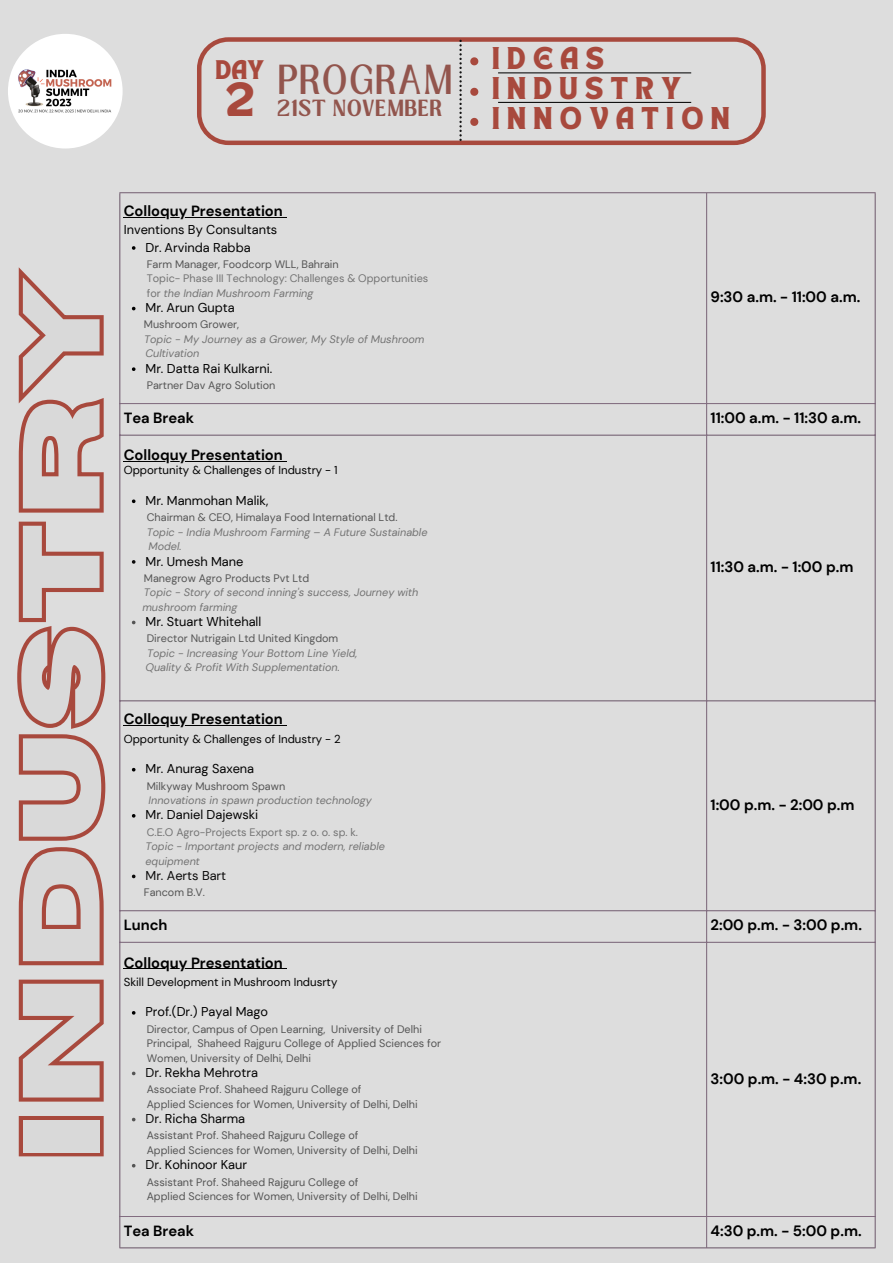
<style>
.page{position:relative;width:893px;height:1264px;background:#fff}
.page>*{position:absolute;margin:0;border:0;box-sizing:border-box;transform-origin:0 0}
.t1{font:700 109.35px "Horizon";letter-spacing:.05em;color:#d9d9d9}
.t2{font:34.65px "TANHEADLINE";color:#a8493d}
.t3{font:32.1px "Loubag";letter-spacing:.06em;color:#92554d}
.t4{font:22.8px "TANHEADLINE";letter-spacing:.325em;color:#a8493d}
.t5{font:19.5px "TANHEADLINE";color:#a8493d}
.t6{font:700 17.85px "Loubag";letter-spacing:.06em;color:#92554d}
.t7{font:700 15px "DM Sans";color:#000}
.t8{font:700 14.7px "DM Sans";color:#000}
.t9{font:12.75px "DM Sans";color:#000}
.t10{font:12.75px "DM Sans";color:#0b0a0a}
.t11{font:11.55px "DM Sans";color:#000}
.t12{font:10.8px "DM Sans";color:#545454}
.t13{font:italic 10.8px "DM Sans";color:#737373}
.t14{font:10.8px "DM Sans";color:#737373}
.s1{font-style:normal}
.s2{font-style:italic}
.s3{color:#0b0a0a}
</style>
<div class="page">
<div style="left:0;top:0;width:892px;height:1262px;background:#ddd"></div>
<svg style="left:17px;top:267px;width:89px;height:890px"></svg>
<svg style="left:132px;top:246px;width:3px;height:4px"></svg>
<svg style="left:132px;top:367px;width:3px;height:4px"></svg>
<hr style="left:124px;top:217px;width:159px;height:1px;background:#000">
<svg style="left:132px;top:499px;width:3px;height:4px"></svg>
<hr style="left:124px;top:460px;width:159px;height:1px;background:#000">
<svg style="left:132px;top:874px;width:3px;height:4px"></svg>
<hr style="left:124px;top:725px;width:159px;height:1px;background:#000">
<hr style="left:124px;top:968px;width:159px;height:1px;background:#000">
<hr style="left:119px;top:193px;width:1px;height:1054px;background:#826c80">
<hr style="left:706px;top:193px;width:1px;height:1054px;background:#826c80">
<hr style="left:874px;top:193px;width:1px;height:1054px;background:#826c80">
<hr style="left:119px;top:192px;width:756px;height:1px;background:#826c80">
<hr style="left:119px;top:403px;width:756px;height:1px;background:#826c80">
<hr style="left:119px;top:434px;width:756px;height:1px;background:#826c80">
<hr style="left:119px;top:700px;width:756px;height:1px;background:#826c80">
<hr style="left:119px;top:910px;width:756px;height:1px;background:#826c80">
<hr style="left:119px;top:941px;width:756px;height:1px;background:#826c80">
<hr style="left:119px;top:1215px;width:756px;height:1px;background:#826c80">
<hr style="left:119px;top:1247px;width:756px;height:1px;background:#826c80">
<img style="left:8px;top:34px;width:115px;height:114px;border-radius:50%">
<svg style="left:197px;top:37px;width:568px;height:108px"></svg>
<svg style="left:459px;top:40px;width:2px;height:101px"></svg>
<svg style="left:470px;top:88px;width:8px;height:8px"></svg>
<svg style="left:470px;top:57px;width:8px;height:8px"></svg>
<hr style="left:498px;top:72px;width:193px;height:1px;background:#131313">
<hr style="left:498px;top:102px;width:193px;height:1px;background:#131313">
<p class="t4" style="left:492px;top:45px;width:113px">IDEAS</p>
<p class="t5" style="left:215px;top:59px;width:50px">DAY</p>
<p class="t2" style="left:226px;top:80px;width:29px">2</p>
<p class="t4" style="left:492px;top:76px;width:191px">INDUSTRY</p>
<p class="t3" style="left:277px;top:54px;width:177px">PROGRAM</p>
<p class="t6" style="left:277px;top:94px;width:167px">21ST NOVEMBER</p>
<p class="t4" style="left:492px;top:106px;width:239px">INNOVATION</p>
<p class="t1" style="left:8px;top:1160px;width:885px;rotate:-90deg">Industry</p>
<p class="t8" style="left:124px;top:202px;width:161px">Colloquy Presentation</p>
<p class="t9" style="left:124px;top:222px;width:155px">Inventions By Consultants</p>
<p class="t12" style="left:147px;top:257px;width:193px">Farm Manager, Foodcorp WLL, Bahrain</p>
<p class="t14" style="left:147px;top:271px;width:283px">Topic- Phase III Technology: Challenges &amp; Opportunities</p>
<p class="t13" style="left:147px;top:286px;width:168px"><span class="s1">for</span> the Indian Mushroom Farming</p>
<p class="t12" style="left:144px;top:318px;width:97px">Mushroom Grower,</p>
<p class="t13" style="left:144px;top:332px;width:282px">Topic - My Journey as a Grower, My Style of Mushroom</p>
<p class="t13" style="left:145px;top:347px;width:55px">Cultivation</p>
<p class="t12" style="left:147px;top:378px;width:130px">Partner Dav Agro Solution</p>
<p class="t9" style="left:145px;top:239px;width:107px">Dr. Arvinda Rabba</p>
<p class="t9" style="left:145px;top:299px;width:91px">Mr. Arun Gupta</p>
<p class="t9" style="left:145px;top:360px;width:128px">Mr. Datta Rai Kulkarni.</p>
<p class="t7" style="left:710px;top:287px;width:151px">9:30 a.m. - 11:00 a.m.</p>
<p class="t8" style="left:124px;top:408px;width:72px">Tea Break</p>
<p class="t7" style="left:710px;top:408px;width:152px">11:00 a.m. - 11:30 a.m.</p>
<p class="t8" style="left:124px;top:445px;width:161px">Colloquy Presentation</p>
<p class="t11" style="left:124px;top:462px;width:215px">Opportunity &amp; Challenges of Industry - 1</p>
<p class="t12" style="left:147px;top:510px;width:252px">Chairman &amp; CEO, Himalaya Food International Ltd.</p>
<p class="t13" style="left:147px;top:525px;width:282px">Topic - India Mushroom Farming – A Future Sustainable</p>
<p class="t13" style="left:149px;top:539px;width:35px">Model.</p>
<p class="t12" style="left:144px;top:571px;width:167px">Manegrow Agro Products Pvt Ltd</p>
<p class="t13" style="left:144px;top:585px;width:276px">Topic - Story of second inning's success, Journey with</p>
<p class="t13" style="left:142px;top:600px;width:97px">mushroom farming</p>
<p class="t12" style="left:147px;top:631px;width:193px">Director Nutrigain Ltd United Kingdom</p>
<p class="t13" style="left:147px;top:646px;width:212px">Topic - Increasing Your Bottom Line Yield,</p>
<p class="t13" style="left:145px;top:660px;width:196px">Quality &amp; Profit With Supplementation.</p>
<p class="t9" style="left:145px;top:492px;width:124px">Mr. Manmohan Malik,</p>
<p class="t9" style="left:145px;top:553px;width:99px">Mr. Umesh Mane</p>
<p class="t9" style="left:145px;top:613px;width:117px">Mr. Stuart Whitehall</p>
<p class="t8" style="left:124px;top:710px;width:161px">Colloquy Presentation</p>
<p class="t11" style="left:124px;top:731px;width:218px">Opportunity &amp; Challenges of Industry - 2</p>
<p class="t9" style="left:145px;top:760px;width:110px">Mr. Anurag Saxena</p>
<p class="t12" style="left:147px;top:779px;width:140px">Milkyway Mushroom Spawn</p>
<p class="t9" style="left:145px;top:806px;width:114px">Mr. Daniel Dajewski</p>
<p class="t13" style="left:149px;top:793px;width:225px">Innovations in spawn production technology</p>
<p class="t14" style="left:147px;top:825px;width:213px">C.E.O Agro-Projects Export sp. z o. o. sp. k.</p>
<p class="t13" style="left:145px;top:839px;width:241px">Topic - Important projects and modern, reliable</p>
<p class="t13" style="left:145px;top:854px;width:56px">equipment</p>
<p class="t12" style="left:144px;top:885px;width:63px">Fancom B.V.</p>
<p class="t10" style="left:145px;top:867px;width:82px">Mr. Aerts Bart</p>
<p class="t7" style="left:710px;top:557px;width:144px">11:30 a.m. - 1:00 p.m</p>
<p class="t7" style="left:710px;top:794px;width:146px">1:00 p.m. - 2:00 p.m</p>
<p class="t8" style="left:124px;top:915px;width:45px">Lunch</p>
<p class="t7" style="left:710px;top:915px;width:153px">2:00 p.m. - 3:00 p.m.</p>
<p class="t8" style="left:124px;top:953px;width:161px">Colloquy Presentation</p>
<p class="t11" style="left:124px;top:974px;width:215px">Skill Development in Mushroom Indusrty</p>
<p class="t12" style="left:147px;top:1022px;width:277px">Director, Campus of Open Learning, University of Delhi</p>
<p class="t12" style="left:147px;top:1036px;width:296px">Principal, Shaheed Rajguru College of Applied Sciences for</p>
<p class="t12" style="left:147px;top:1050px;width:166px">Women, University of Delhi, Delhi</p>
<p class="t12" style="left:147px;top:1082px;width:216px">Associate Prof. Shaheed Rajguru College of</p>
<p class="t12" style="left:147px;top:1097px;width:272px">Applied Sciences for Women, University of Delhi, Delhi</p>
<p class="t12" style="left:147px;top:1128px;width:213px">Assistant Prof. Shaheed Rajguru College of</p>
<p class="t12" style="left:147px;top:1143px;width:272px">Applied Sciences for Women, University of Delhi, Delhi</p>
<p class="t12" style="left:147px;top:1174px;width:213px">Assistant Prof. Shaheed Rajguru College of</p>
<p class="t12" style="left:147px;top:1189px;width:272px">Applied Sciences for Women, University of Delhi, Delhi</p>
<p class="t9" style="left:145px;top:1003px;width:124px">Prof<span class="s2">.</span>(Dr.) Payal Mago</p>
<p class="t9" style="left:145px;top:1064px;width:114px"><span class="s3">Dr.</span> Rekha Mehrotra</p>
<p class="t9" style="left:145px;top:1110px;width:101px"><span class="s3">Dr.</span> Richa Sharma</p>
<p class="t9" style="left:145px;top:1156px;width:103px"><span class="s3">Dr.</span> Kohinoor Kaur</p>
<p class="t7" style="left:710px;top:1068px;width:152px">3:00 p.m. - 4:30 p.m.</p>
<p class="t8" style="left:124px;top:1221px;width:72px">Tea Break</p>
<p class="t7" style="left:710px;top:1220px;width:153px">4:30 p.m. - 5:00 p.m.</p>
</div>
